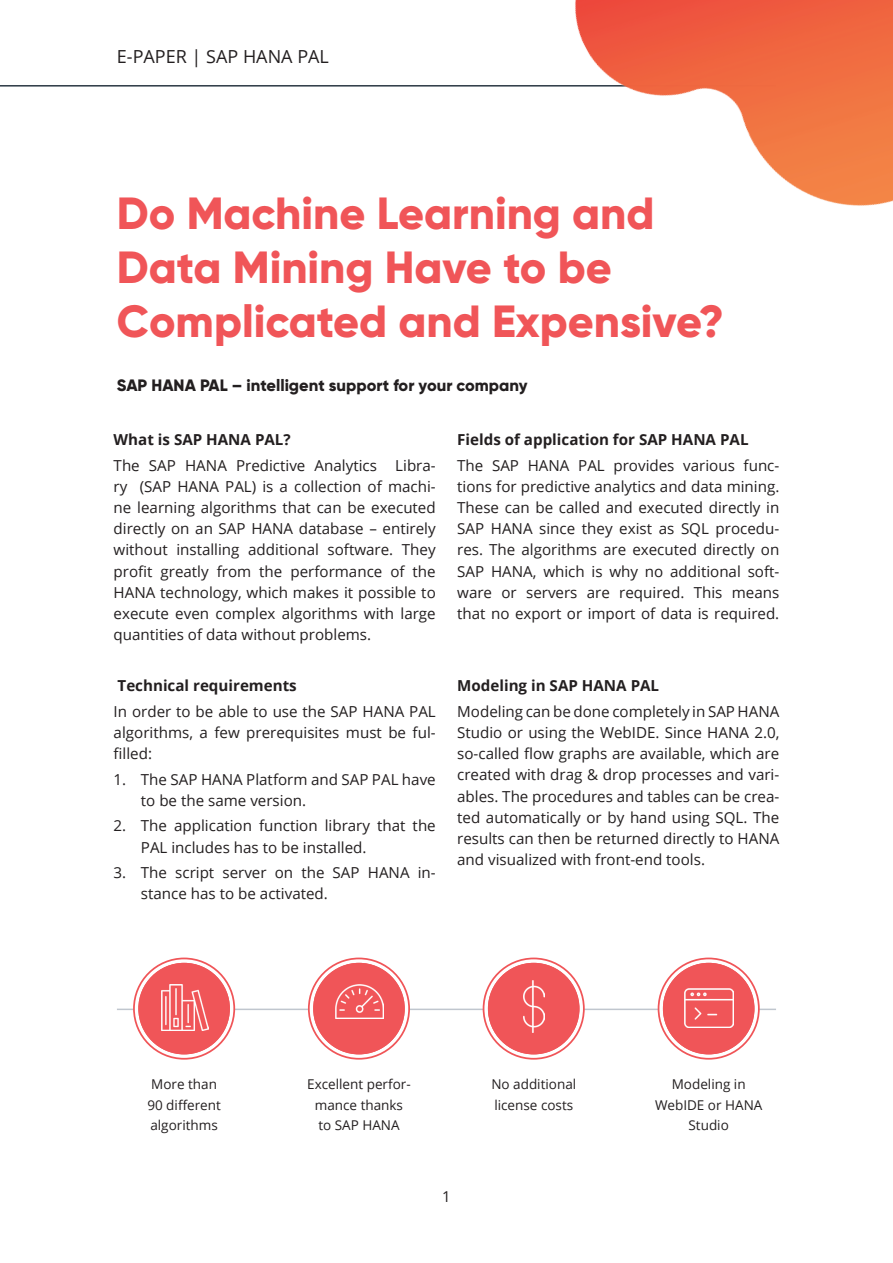
<style>
.page{position:relative;width:893px;height:1263px;background:#fff}
.page>*{position:absolute;margin:0;border:0;box-sizing:border-box;transform-origin:0 0}
.t1{font:800 45px/54px "Gilroy";color:#f05558}
.t2{font:18px "Open Sans";color:#231f20}
.t3{font:800 16.5px "Gilroy";color:#231f20}
.t4{font:15.15px/21.1px "Open Sans";color:#231f20;text-align:justify}
.t5{font:700 15.15px "Open Sans";color:#231f20}
.t6{font:15px "Open Sans";color:#231f20}
.t7{font:13.5px/20.4px "Open Sans";color:#231f20}
</style>
<div class="page">
<hr style="left:0;top:85px;width:776px;height:2px;background:#2b3743">
<hr style="left:117px;top:1008px;width:659px;height:2px;background:#c0c6ce">
<img style="left:483px;top:0;width:410px;height:206px">
<div style="left:134px;top:958px;width:100px;height:101px;border:9px solid #fff;border-radius:50%"></div>
<div style="left:138px;top:963px;width:92px;height:91px;background:#f05558;border-radius:50%"></div>
<div style="left:133px;top:957px;width:102px;height:103px;border:2px solid #f05558;border-radius:50%"></div>
<div style="left:138px;top:963px;width:92px;height:91px;border:5px solid #f05558;border-radius:50%"></div>
<img style="left:162px;top:984px;width:46px;height:47px">
<div style="left:309px;top:958px;width:100px;height:101px;border:9px solid #fff;border-radius:50%"></div>
<div style="left:313px;top:963px;width:92px;height:91px;background:#f05558;border-radius:50%"></div>
<div style="left:308px;top:957px;width:102px;height:103px;border:2px solid #f05558;border-radius:50%"></div>
<div style="left:313px;top:963px;width:92px;height:91px;border:5px solid #f05558;border-radius:50%"></div>
<img style="left:335px;top:985px;width:48px;height:34px">
<div style="left:483px;top:958px;width:101px;height:101px;border:9px solid #fff;border-radius:50%"></div>
<div style="left:488px;top:963px;width:91px;height:91px;background:#f05558;border-radius:50%"></div>
<div style="left:483px;top:957px;width:102px;height:103px;border:2px solid #f05558;border-radius:50%"></div>
<div style="left:488px;top:963px;width:91px;height:91px;border:5px solid #f05558;border-radius:50%"></div>
<div style="left:494px;top:967px;width:79px;height:79px;background:#f05558;border-radius:50%"></div>
<img style="left:523px;top:980px;width:21px;height:52px">
<div style="left:658px;top:958px;width:101px;height:101px;border:9px solid #fff;border-radius:50%"></div>
<div style="left:663px;top:963px;width:91px;height:91px;background:#f05558;border-radius:50%"></div>
<div style="left:658px;top:957px;width:102px;height:103px;border:2px solid #f05558;border-radius:50%"></div>
<div style="left:663px;top:963px;width:91px;height:91px;border:5px solid #f05558;border-radius:50%"></div>
<img style="left:685px;top:988px;width:49px;height:39px">
<p class="t2" style="left:117px;top:44px;width:213px">E-PAPER | SAP HANA PAL</p>
<h1 class="t1" style="left:117px;top:186px;width:609px">Do Machine Learning and<br>Data Mining Have to be<br>Complicated and Expensive?</h1>
<p class="t3" style="left:117px;top:375px;width:412px">SAP HANA PAL – intelligent support for your company</p>
<p class="t5" style="left:114px;top:429px;width:179px">What is SAP HANA PAL?</p>
<p class="t4" style="left:114px;top:454px;width:324px">The SAP HANA Predictive Analytics Libra&shy;ry (SAP HANA PAL) is a collection of machi&shy;ne learning algorithms that can be executed directly on an SAP HANA database – entirely without installing additional software. They profit greatly from the performance of the HANA technology, which makes it possible to execute even complex algorithms with large quantities of data without problems.</p>
<p class="t5" style="left:118px;top:675px;width:181px">Technical requirements</p>
<p class="t4" style="left:114px;top:700px;width:324px">In order to be able to use the SAP HANA PAL algorithms, a few prerequisites must be ful&shy;filled:</p>
<p class="t4" style="left:141px;top:768px;width:296px;text-indent:-27px">1. The SAP HANA Platform and SAP PAL have to be the same version.</p>
<p class="t4" style="left:141px;top:815px;width:296px;text-indent:-27px">2. The application function library that the<br>PAL includes has to be installed.</p>
<p class="t4" style="left:141px;top:861px;width:296px;text-indent:-27px">3. The script server on the SAP HANA in&shy;stance has to be activated.</p>
<p class="t5" style="left:457px;top:429px;width:293px">Fields of application for SAP HANA PAL</p>
<p class="t4" style="left:457px;top:454px;width:324px">The SAP HANA PAL provides various func&shy;tions for predictive analytics and data mining.<br>These can be called and executed directly in SAP HANA since they exist as SQL procedu&shy;res. The algorithms are executed directly on SAP HANA, which is why no additional soft&shy;ware or servers are required. This means that no export or import of data is required.</p>
<p class="t5" style="left:457px;top:675px;width:203px">Modeling in SAP HANA PAL</p>
<p class="t4" style="left:457px;top:700px;width:324px">Modeling can be done completely in SAP HANA Studio or using the WebIDE. Since HANA 2.0, so-called flow graphs are available, which are created with drag &amp; drop processes and vari&shy;ables. The procedures and tables can be crea&shy;ted automatically or by hand using SQL. The results can then be returned directly to HANA and visualized with front-end tools.</p>
<p class="t7" style="left:147px;top:1074px;width:75px">More than<br>90 different algorithms</p>
<p class="t7" style="left:307px;top:1074px;width:105px;text-align:center">Excellent perfor&shy;mance thanks to SAP HANA</p>
<p class="t7" style="left:491px;top:1074px;width:86px">No additional license costs</p>
<p class="t7" style="left:655px;top:1074px;width:109px;text-align:center">Modeling in<br>WebIDE or HANA<br>Studio</p>
<p class="t6" style="left:442px;top:1186px;width:10px">1</p>
</div>
